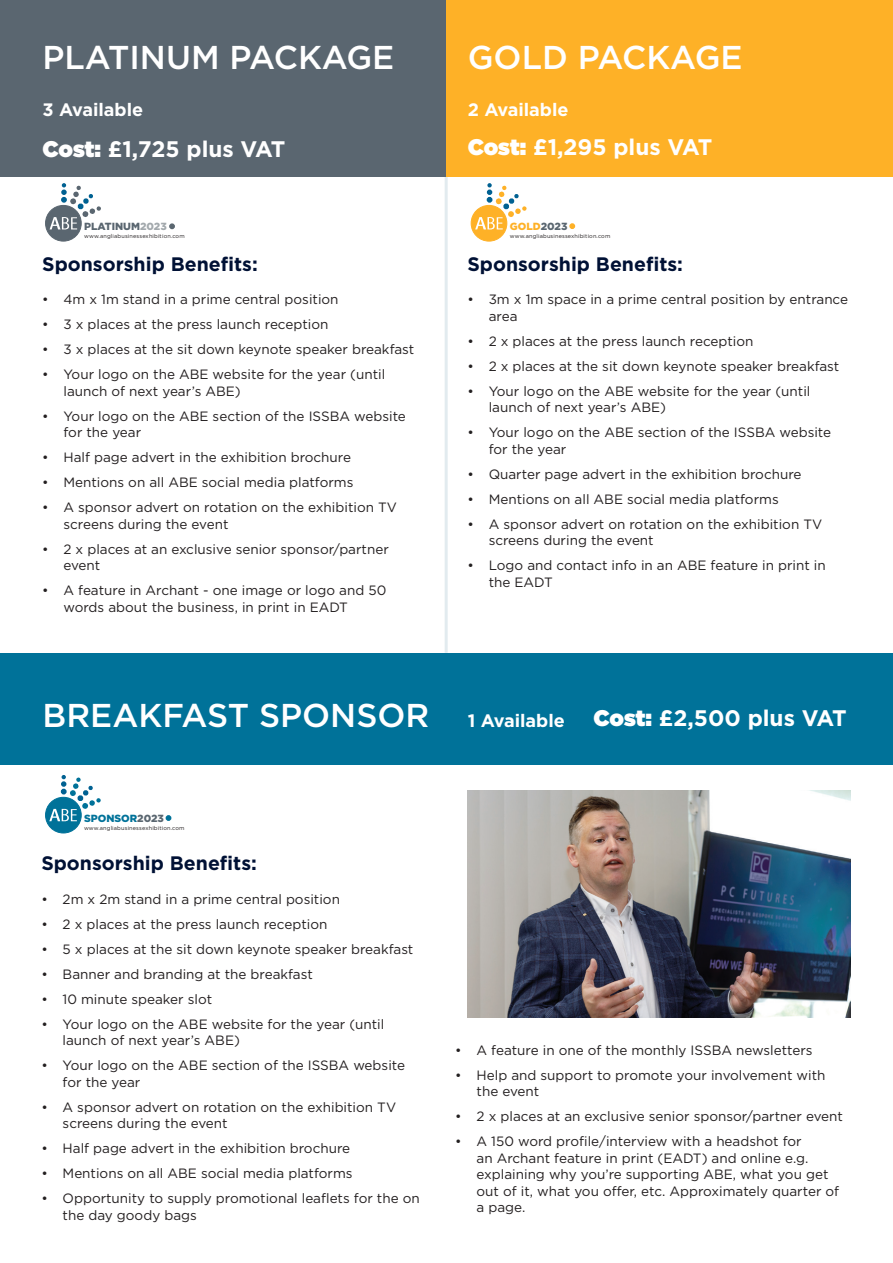
<style>
.page{position:relative;width:893px;height:1263px;background:#fff}
.page>*{position:absolute;margin:0;border:0;box-sizing:border-box;transform-origin:0 0}
.t1{font:500 33px "Gotham";color:#fff}
.t2{font:700 22.5px "Gotham";color:#fff}
.t3{font:700 19.5px "Gotham";color:#001135}
.availables{font:700 18px "Gotham";color:#fff}
.t4{font:13.5px/16.5px "Gotham";color:#231f20}
.t5{font:900 10.35px "Gotham";color:#5a6670}
.t6{font:900 10.35px "Gotham";color:#007299}
.t7{font:900 10.35px "Gotham";color:#feb127}
.t8{font:5.55px "Gotham";letter-spacing:.025em;color:#231f20}
.s1{font-weight:900}
.s2{color:#a3a9ad}
.s3{color:#5a6670}
</style>
<div class="page">
<hr style="left:445px;top:161px;width:3px;height:492px;background:#e2ebef">
<div style="left:0;top:0;width:446px;height:176px;background:#5a6670"></div>
<div style="left:446px;top:0;width:447px;height:176px;background:#feb127"></div>
<div style="left:0;top:653px;width:893px;height:111px;background:#007299"></div>
<div style="left:46px;top:205px;width:35px;height:36px;background:#5a6670;border-radius:50%"></div>
<div style="left:45px;top:205px;width:36px;height:36px;border:1px solid #5a6670;border-radius:50%"></div>
<svg style="left:50px;top:183px;width:51px;height:46px"></svg>
<svg style="left:169px;top:223px;width:6px;height:6px"></svg>
<div style="left:471px;top:205px;width:36px;height:36px;background:#feb127;border-radius:50%"></div>
<div style="left:471px;top:205px;width:36px;height:36px;border:1px solid #feb127;border-radius:50%"></div>
<svg style="left:475px;top:183px;width:52px;height:46px"></svg>
<svg style="left:569px;top:223px;width:6px;height:6px"></svg>
<svg style="left:166px;top:815px;width:5px;height:6px"></svg>
<div style="left:46px;top:797px;width:35px;height:36px;background:#007299;border-radius:50%"></div>
<div style="left:45px;top:797px;width:36px;height:36px;border:1px solid #007299;border-radius:50%"></div>
<svg style="left:49px;top:775px;width:52px;height:46px"></svg>
<img style="left:468px;top:790px;width:383px;height:228px">
<p class="t1" style="left:43px;top:36px;width:353px">PLATINUM PACKAGE</p>
<p class="t1" style="left:468px;top:36px;width:276px">GOLD PACKAGE</p>
<p class="availables" style="left:43px;top:98px;width:102px">3 Available</p>
<p class="availables" style="left:468px;top:98px;width:102px">2 Available</p>
<p class="t2" style="left:43px;top:135px;width:244px"><span class="s1">Cost:</span> £1,725 plus VAT</p>
<p class="t2" style="left:468px;top:132px;width:246px"><span class="s1">Cost:</span> £1,295 plus VAT</p>
<p class="t5" style="left:84px;top:219px;width:84px">PLATINUM<span class="s2">2023</span></p>
<p class="t8" style="left:84px;top:233px;width:102px">www.angliabusinessexhibition.com</p>
<p class="t3" style="left:42px;top:251px;width:217px">Sponsorship Benefits:</p>
<p class="t4" style="left:42px;top:291px;width:298px">• 4m x 1m stand in a prime central position</p>
<p class="t4" style="left:42px;top:316px;width:288px">• 3 x places at the press launch reception</p>
<p class="t4" style="left:42px;top:341px;width:374px">• 3 x places at the sit down keynote speaker breakfast</p>
<p class="t4" style="left:63px;top:366px;width:323px;text-indent:-21px">• Your logo on the ABE website for the year (until launch of next year’s ABE)</p>
<p class="t4" style="left:63px;top:407px;width:344px;text-indent:-21px">• Your logo on the ABE section of the ISSBA website for the year</p>
<p class="t4" style="left:42px;top:449px;width:310px">• Half page advert in the exhibition brochure</p>
<p class="t4" style="left:42px;top:474px;width:313px">• Mentions on all ABE social media platforms</p>
<p class="t4" style="left:63px;top:499px;width:335px;text-indent:-21px">• A sponsor advert on rotation on the exhibition TV screens during the event</p>
<p class="t4" style="left:63px;top:540px;width:327px;text-indent:-21px">• 2 x places at an exclusive senior sponsor/partner event</p>
<p class="t4" style="left:63px;top:582px;width:324px;text-indent:-21px">• A feature in Archant - one image or logo and 50 words about the business, in print in EADT</p>
<p class="t7" style="left:510px;top:219px;width:59px">GOLD<span class="s3">2023</span></p>
<p class="t8" style="left:510px;top:233px;width:102px">www.angliabusinessexhibition.com</p>
<p class="t3" style="left:467px;top:251px;width:217px">Sponsorship Benefits:</p>
<p class="t4" style="left:489px;top:291px;width:361px;text-indent:-21px">• 3m x 1m space in a prime central position by entrance area</p>
<p class="t4" style="left:467px;top:332px;width:288px">• 2 x places at the press launch reception</p>
<p class="t4" style="left:467px;top:357px;width:373px">• 2 x places at the sit down keynote speaker breakfast</p>
<p class="t4" style="left:489px;top:382px;width:323px;text-indent:-21px">• Your logo on the ABE website for the year (until launch of next year’s ABE)</p>
<p class="t4" style="left:489px;top:424px;width:344px;text-indent:-21px">• Your logo on the ABE section of the ISSBA website for the year</p>
<p class="t4" style="left:467px;top:465px;width:336px">• Quarter page advert in the exhibition brochure</p>
<p class="t4" style="left:467px;top:490px;width:313px">• Mentions on all ABE social media platforms</p>
<p class="t4" style="left:489px;top:515px;width:335px;text-indent:-21px">• A sponsor advert on rotation on the exhibition TV screens during the event</p>
<p class="t4" style="left:489px;top:557px;width:339px;text-indent:-21px">• Logo and contact info in an ABE feature in print in the EADT</p>
<p class="t1" style="left:43px;top:693px;width:388px">BREAKFAST SPONSOR</p>
<p class="availables" style="left:468px;top:708px;width:99px">1 Available</p>
<p class="t2" style="left:593px;top:703px;width:255px"><span class="s1">Cost:</span> £2,500 plus VAT</p>
<p class="t6" style="left:84px;top:811px;width:82px">SPONSOR<span class="s3">2023</span></p>
<p class="t8" style="left:84px;top:824px;width:102px">www.angliabusinessexhibition.com</p>
<p class="t3" style="left:41px;top:850px;width:217px">Sponsorship Benefits:</p>
<p class="t4" style="left:41px;top:890px;width:300px">• 2m x 2m stand in a prime central position</p>
<p class="t4" style="left:41px;top:915px;width:288px">• 2 x places at the press launch reception</p>
<p class="t4" style="left:41px;top:940px;width:374px">• 5 x places at the sit down keynote speaker breakfast</p>
<p class="t4" style="left:41px;top:965px;width:273px">• Banner and branding at the breakfast</p>
<p class="t4" style="left:41px;top:990px;width:172px">• 10 minute speaker slot</p>
<p class="t4" style="left:63px;top:1015px;width:323px;text-indent:-21px">• Your logo on the ABE website for the year (until launch of next year’s ABE)</p>
<p class="t4" style="left:63px;top:1057px;width:344px;text-indent:-21px">• Your logo on the ABE section of the ISSBA website for the year</p>
<p class="t4" style="left:63px;top:1098px;width:335px;text-indent:-21px">• A sponsor advert on rotation on the exhibition TV screens during the event</p>
<p class="t4" style="left:41px;top:1140px;width:310px">• Half page advert in the exhibition brochure</p>
<p class="t4" style="left:41px;top:1165px;width:313px">• Mentions on all ABE social media platforms</p>
<p class="t4" style="left:63px;top:1190px;width:359px;text-indent:-21px">• Opportunity to supply promotional leaflets for the on the day goody bags</p>
<p class="t4" style="left:455px;top:1041px;width:359px">• A feature in one of the monthly ISSBA newsletters</p>
<p class="t4" style="left:477px;top:1066px;width:350px;text-indent:-21px">• Help and support to promote your involvement with the event</p>
<p class="t4" style="left:455px;top:1108px;width:389px">• 2 x places at an exclusive senior sponsor/partner event</p>
<p class="t4" style="left:477px;top:1133px;width:364px;text-indent:-21px">• A 150 word profile/interview with a headshot for<br>an Archant feature in print (EADT) and online e.g. explaining why you’re supporting ABE, what you get out of it, what you offer, etc. Approximately quarter of a page.</p>
</div>
